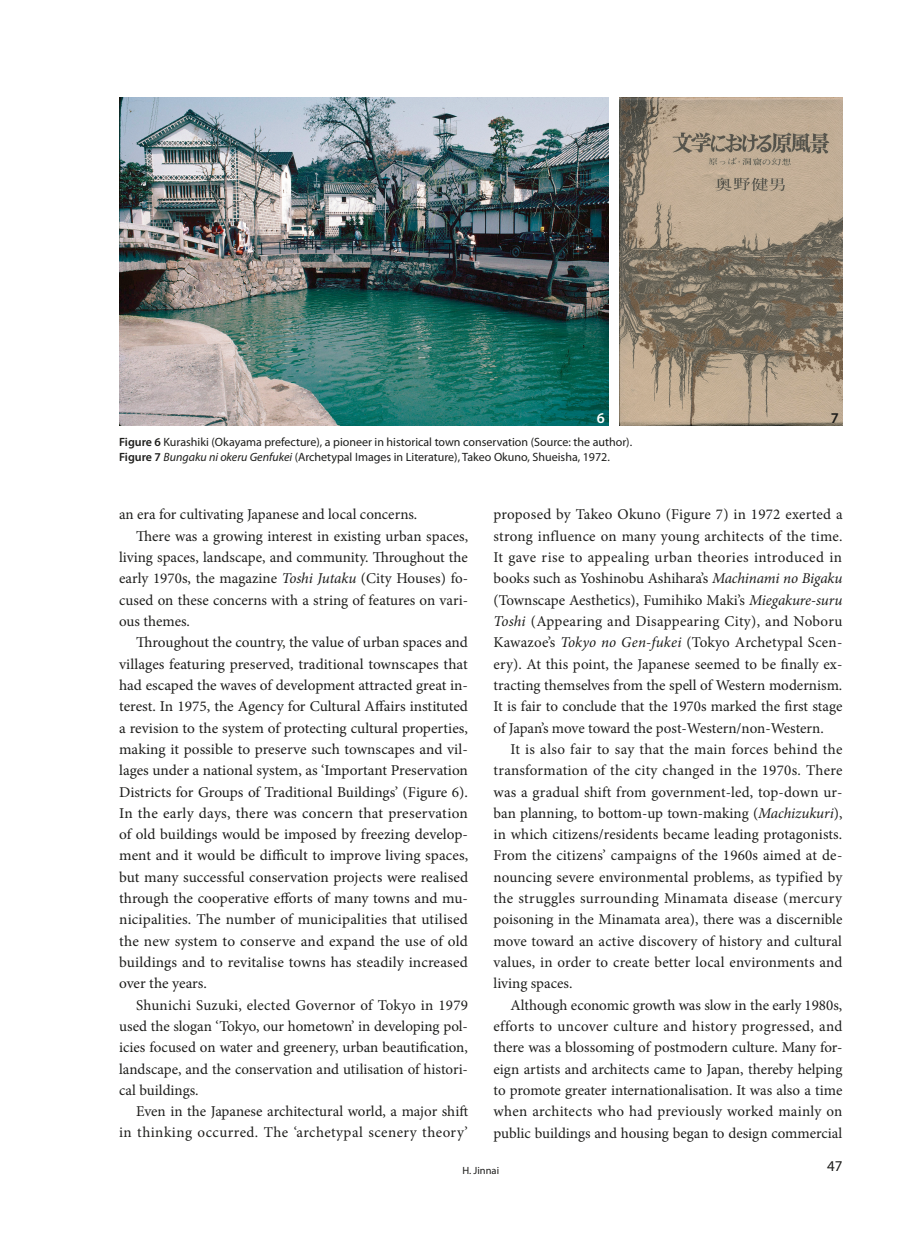
<style>
.page{position:relative;width:919px;height:1238px;background:#fff}
.page>*{position:absolute;margin:0;border:0;box-sizing:border-box;transform-origin:0 0}
.正文{font:15px/21.3px "Minion Pro";color:#1d1d1b;text-align:justify}
.正文首段{font:15px "Minion Pro";color:#1d1d1b}
.t1{font:15px "Myriad Pro";color:#1d1d1b}
.Abstract{font:600 15px "Myriad Pro";color:#fff}
.Abstract-2{font:600 15px "Myriad Pro";color:#1d1d1b}
.图表注{font:12px "Myriad Pro";color:#1d1d1b}
.t2{font:10.5px "Myriad Pro";color:#1d1d1b}
.s1{font-weight:600}
.s2{font-style:italic}
</style>
<div class="page">
<img style="left:119px;top:98px;width:489px;height:328px">
<img style="left:619px;top:98px;width:223px;height:328px">
<p class="Abstract" style="left:596px;top:408px;width:10px">6</p>
<p class="Abstract-2" style="left:830px;top:408px;width:10px">7</p>
<p class="图表注" style="left:119px;top:434px;width:514px"><span class="s1">Figure 6</span> Kurashiki (Okayama prefecture), a pioneer in historical town conservation (Source: the author).</p>
<p class="图表注" style="left:119px;top:449px;width:492px"><span class="s1">Figure 7</span> <span class="s2">Bungaku ni okeru Genfukei</span> (Archetypal Images in Literature), Takeo Okuno, Shueisha, 1972.</p>
<p class="正文首段" style="left:119px;top:504px;width:300px">an era for cultivating Japanese and local concerns.</p>
<p class="正文" style="left:119px;top:525px;width:350px;text-indent:17px">There was a growing interest in existing urban spaces, living spaces, landscape, and community. Throughout the early 1970s, the magazine <span class="s2">Toshi Jutaku</span> (City Houses) fo&shy;cused on these concerns with a string of features on vari&shy;ous themes.</p>
<p class="正文" style="left:119px;top:632px;width:350px;text-indent:17px">Throughout the country, the value of urban spaces and villages featuring preserved, traditional townscapes that had escaped the waves of development attracted great in&shy;terest. In 1975, the Agency for Cultural Affairs instituted a revision to the system of protecting cultural properties, making it possible to preserve such townscapes and vil&shy;lages under a national system, as ‘Important Preservation Districts for Groups of Traditional Buildings’ (Figure 6).<br>In the early days, there was concern that preservation of old buildings would be imposed by freezing develop&shy;ment and it would be difficult to improve living spaces, but many successful conservation projects were realised through the cooperative efforts of many towns and mu&shy;nicipalities. The number of municipalities that utilised the new system to conserve and expand the use of old buildings and to revitalise towns has steadily increased over the years.</p>
<p class="正文" style="left:119px;top:994px;width:350px;text-indent:17px">Shunichi Suzuki, elected Governor of Tokyo in 1979 used the slogan ‘Tokyo, our hometown’ in developing pol&shy;icies focused on water and greenery, urban beautification, landscape, and the conservation and utilisation of histori&shy;cal buildings.</p>
<p class="正文" style="left:119px;top:1100px;width:350px;text-align:right">Even in the Japanese architectural world, a major shift<br>in thinking occurred. The ‘archetypal scenery theory’</p>
<p class="正文" style="left:493px;top:504px;width:350px">proposed by Takeo Okuno (Figure 7) in 1972 exerted a strong influence on many young architects of the time.<br>It gave rise to appealing urban theories introduced in books such as Yoshinobu Ashihara’s <span class="s2">Machinami no Bigaku </span>(Townscape Aesthetics), Fumihiko Maki’s <span class="s2">Miegakure-suru Toshi</span> (Appearing and Disappearing City), and Noboru Kawazoe’s <span class="s2">Tokyo no Gen-fukei</span> (Tokyo Archetypal Scen&shy;ery). At this point, the Japanese seemed to be finally ex&shy;tracting themselves from the spell of Western modernism.<br>It is fair to conclude that the 1970s marked the first stage of Japan’s move toward the post-Western/non-Western.</p>
<p class="正文" style="left:493px;top:738px;width:350px;text-indent:17px">It is also fair to say that the main forces behind the transformation of the city changed in the 1970s. There was a gradual shift from government-led, top-down ur&shy;ban planning, to bottom-up town-making (<span class="s2">Machizukuri</span>), in which citizens/residents became leading protagonists.<br>From the citizens’ campaigns of the 1960s aimed at de&shy;nouncing severe environmental problems, as typified by the struggles surrounding Minamata disease (mercury poisoning in the Minamata area), there was a discernible move toward an active discovery of history and cultural values, in order to create better local environments and living spaces.</p>
<p class="正文" style="left:493px;top:994px;width:350px;text-indent:17px">Although economic growth was slow in the early 1980s, efforts to uncover culture and history progressed, and there was a blossoming of postmodern culture. Many for&shy;eign artists and architects came to Japan, thereby helping to promote greater internationalisation. It was also a time when architects who had previously worked mainly on public buildings and housing began to design commercial</p>
<p class="t2" style="left:462px;top:1163px;width:38px">H. Jinnai</p>
<p class="t1" style="left:827px;top:1156px;width:17px">47</p>
</div>
